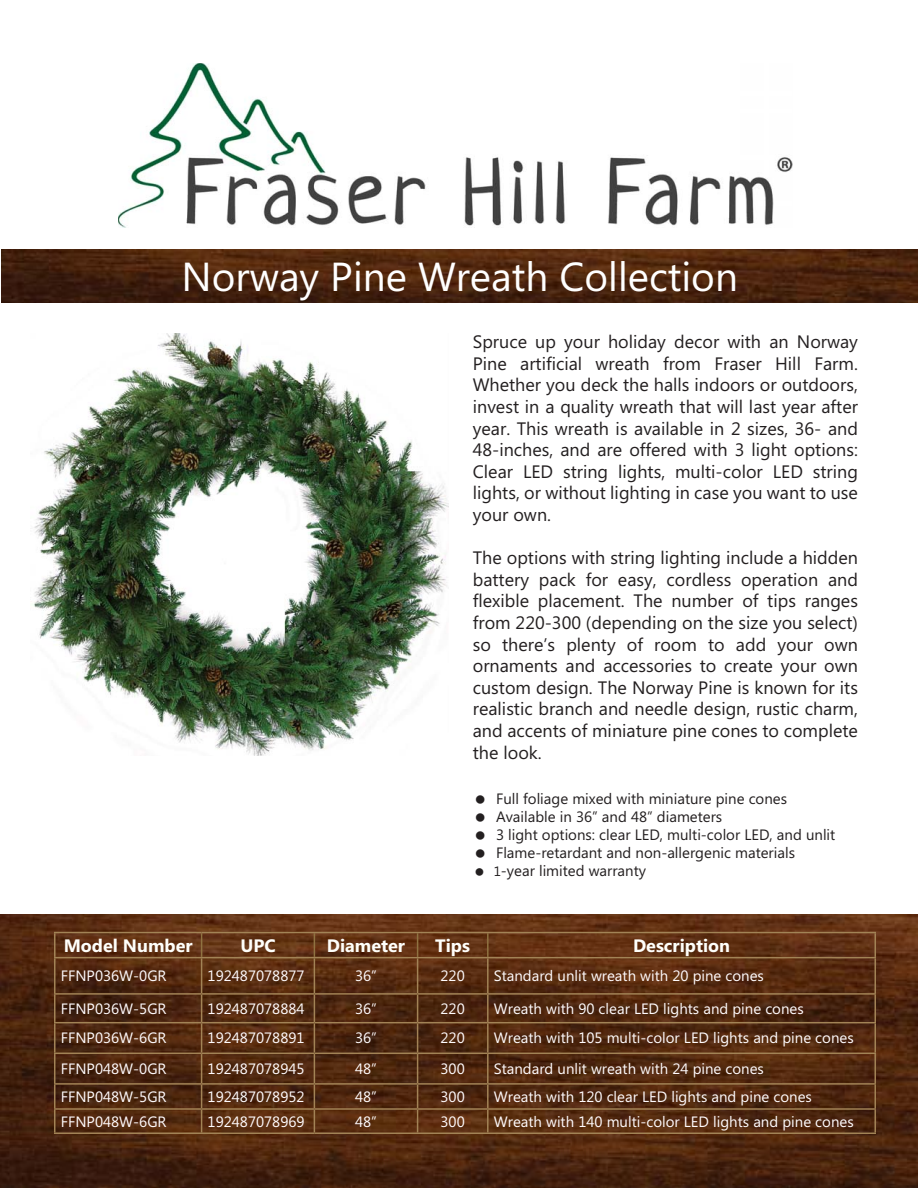
<style>
.page{position:relative;width:918px;height:1188px;background:#fff}
.page>*{position:absolute;margin:0;border:0;box-sizing:border-box;transform-origin:0 0}
.t1{font:40.5px "Microsoft Phags Pa";color:#fff}
.t2{font:18px/21.6px "Microsoft Phags Pa";color:#231f20;text-align:justify}
.t3{font:700 18px "Microsoft Phags Pa";color:#fffffb}
.t4{font:15px "Microsoft Phags Pa";color:#fffbfd}
.t5{font:15px/18px "Microsoft Phags Pa";color:#231f20}
.s1{font-size:13.5px}
</style>
<div class="page">
<img style="left:33px;top:334px;width:415px;height:421px">
<img style="left:1px;top:250px;width:917px;height:52px">
<img style="left:0;top:914px;width:918px;height:274px">
<svg style="left:201px;top:933px;width:1px;height:24px"></svg>
<svg style="left:314px;top:933px;width:1px;height:24px"></svg>
<svg style="left:417px;top:933px;width:1px;height:24px"></svg>
<hr style="left:487px;top:933px;width:2px;height:24px;background:#8f7241">
<hr style="left:54px;top:932px;width:148px;height:1px;background:#a28356">
<hr style="left:54px;top:933px;width:2px;height:24px;background:#a28356">
<hr style="left:202px;top:932px;width:674px;height:1px;background:#a28356">
<svg style="left:875px;top:933px;width:1px;height:24px"></svg>
<hr style="left:54px;top:957px;width:822px;height:1px;background:#a28356">
<hr style="left:54px;top:958px;width:2px;height:35px;background:#a28356">
<hr style="left:201px;top:958px;width:1px;height:35px;background:#a28356">
<hr style="left:314px;top:958px;width:1px;height:35px;background:#a28356">
<hr style="left:417px;top:958px;width:1px;height:35px;background:#a28356">
<hr style="left:487px;top:958px;width:2px;height:35px;background:#a28356">
<hr style="left:874px;top:958px;width:2px;height:35px;background:#a28356">
<hr style="left:54px;top:993px;width:148px;height:2px;background:#a28356">
<svg style="left:54px;top:995px;width:1px;height:27px"></svg>
<hr style="left:202px;top:993px;width:112px;height:2px;background:#a28356">
<svg style="left:201px;top:995px;width:1px;height:27px"></svg>
<hr style="left:314px;top:993px;width:104px;height:2px;background:#a28356">
<svg style="left:314px;top:995px;width:1px;height:27px"></svg>
<hr style="left:418px;top:993px;width:70px;height:2px;background:#a28356">
<svg style="left:417px;top:995px;width:1px;height:27px"></svg>
<hr style="left:488px;top:993px;width:388px;height:2px;background:#a28356">
<hr style="left:487px;top:995px;width:2px;height:27px;background:#a28356">
<hr style="left:874px;top:995px;width:2px;height:27px;background:#a28356">
<hr style="left:54px;top:1022px;width:148px;height:1px;background:#a28356">
<hr style="left:54px;top:1023px;width:1px;height:30px;background:#a28356">
<hr style="left:202px;top:1022px;width:112px;height:1px;background:#a28356">
<hr style="left:201px;top:1023px;width:1px;height:30px;background:#a28356">
<hr style="left:314px;top:1022px;width:104px;height:1px;background:#a28356">
<hr style="left:314px;top:1023px;width:1px;height:30px;background:#a28356">
<hr style="left:418px;top:1022px;width:70px;height:1px;background:#a28356">
<hr style="left:417px;top:1023px;width:1px;height:30px;background:#a28356">
<hr style="left:488px;top:1022px;width:388px;height:1px;background:#a28356">
<hr style="left:487px;top:1023px;width:2px;height:30px;background:#a28356">
<hr style="left:874px;top:1023px;width:2px;height:30px;background:#a28356">
<hr style="left:314px;top:1053px;width:104px;height:1px;background:#a28356">
<hr style="left:418px;top:1053px;width:70px;height:1px;background:#a28356">
<hr style="left:488px;top:1053px;width:388px;height:1px;background:#a28356">
<hr style="left:487px;top:1054px;width:2px;height:29px;background:#a28356">
<hr style="left:874px;top:1054px;width:2px;height:29px;background:#a28356">
<hr style="left:314px;top:1083px;width:104px;height:2px;background:#a28356">
<hr style="left:418px;top:1083px;width:70px;height:2px;background:#a28356">
<hr style="left:488px;top:1083px;width:388px;height:2px;background:#a28356">
<hr style="left:487px;top:1085px;width:2px;height:23px;background:#a28356">
<hr style="left:874px;top:1085px;width:2px;height:23px;background:#a28356">
<hr style="left:314px;top:1108px;width:104px;height:2px;background:#a28356">
<svg style="left:314px;top:1054px;width:1px;height:79px"></svg>
<hr style="left:418px;top:1108px;width:70px;height:2px;background:#a28356">
<svg style="left:417px;top:1054px;width:1px;height:79px"></svg>
<hr style="left:488px;top:1108px;width:388px;height:2px;background:#a28356">
<hr style="left:487px;top:1110px;width:2px;height:23px;background:#a28356">
<hr style="left:874px;top:1110px;width:2px;height:23px;background:#a28356">
<hr style="left:314px;top:1133px;width:562px;height:1px;background:#a28356">
<hr style="left:54px;top:1053px;width:148px;height:1px;background:#a28356">
<hr style="left:202px;top:1053px;width:112px;height:1px;background:#a28356">
<hr style="left:54px;top:1083px;width:148px;height:2px;background:#a28356">
<hr style="left:202px;top:1083px;width:112px;height:2px;background:#a28356">
<hr style="left:54px;top:1108px;width:148px;height:2px;background:#a28356">
<svg style="left:54px;top:1054px;width:1px;height:79px"></svg>
<hr style="left:202px;top:1108px;width:112px;height:2px;background:#a28356">
<svg style="left:201px;top:1054px;width:1px;height:79px"></svg>
<hr style="left:54px;top:1133px;width:260px;height:1px;background:#a28356">
<img style="left:118px;top:63px;width:674px;height:164px">
<h1 class="t1" style="left:182px;top:261px;width:558px">Norway Pine Wreath Collection</h1>
<p class="t2" style="left:473px;top:333px;width:387px">Spruce up your holiday decor with an Norway Pine artificial wreath from Fraser Hill Farm.<br>Whether you deck the halls indoors or outdoors, invest in a quality wreath that will last year after year. This wreath is available in 2 sizes, 36- and 48-inches, and are offered with 3 light options:<br>Clear LED string lights, multi-color LED string lights, or without lighting in case you want to use your own.</p>
<p class="t2" style="left:473px;top:549px;width:387px">The options with string lighting include a hidden battery pack for easy, cordless operation and flexible placement. The number of tips ranges from 220-300 (depending on the size you select) so there’s plenty of room to add your own ornaments and accessories to create your own custom design. The Norway Pine is known for its realistic branch and needle design, rustic charm, and accents of miniature pine cones to complete the look.</p>
<p class="t5" style="left:494px;top:791px;width:343px">Full foliage mixed with miniature pine cones Available in 36” and 48” diameters<br>3 light options: clear LED, multi-color LED, and unlit Flame-retardant and non-allergenic materials <span class="s1">1</span>-year limited warranty</p>
<p class="t3" style="left:64px;top:935px;width:130px">Model Number</p>
<p class="t3" style="left:240px;top:935px;width:37px">UPC</p>
<p class="t3" style="left:327px;top:935px;width:80px">Diameter</p>
<p class="t3" style="left:435px;top:935px;width:36px">Tips</p>
<p class="t3" style="left:633px;top:935px;width:99px">Description</p>
<p class="t4" style="left:61px;top:970px;width:107px">FFNP036W-0GR</p>
<p class="t4" style="left:208px;top:970px;width:99px">192487078877</p>
<p class="t4" style="left:355px;top:970px;width:23px">36”</p>
<p class="t4" style="left:441px;top:970px;width:26px">220</p>
<p class="t4" style="left:494px;top:970px;width:272px">Standard unlit wreath with 20 pine cones</p>
<p class="t4" style="left:61px;top:1003px;width:107px">FFNP036W-5GR</p>
<p class="t4" style="left:208px;top:1003px;width:99px">192487078884</p>
<p class="t4" style="left:355px;top:1003px;width:23px">36”</p>
<p class="t4" style="left:441px;top:1003px;width:26px">220</p>
<p class="t4" style="left:494px;top:1003px;width:312px">Wreath with 90 clear LED lights and pine cones</p>
<p class="t4" style="left:61px;top:1032px;width:107px">FFNP036W-6GR</p>
<p class="t4" style="left:208px;top:1032px;width:99px">192487078891</p>
<p class="t4" style="left:355px;top:1032px;width:23px">36”</p>
<p class="t4" style="left:441px;top:1032px;width:26px">220</p>
<p class="t4" style="left:494px;top:1032px;width:361px">Wreath with 105 multi-color LED lights and pine cones</p>
<p class="t4" style="left:61px;top:1063px;width:107px">FFNP048W-0GR</p>
<p class="t4" style="left:208px;top:1063px;width:99px">192487078945</p>
<p class="t4" style="left:355px;top:1063px;width:23px">48”</p>
<p class="t4" style="left:441px;top:1063px;width:26px">300</p>
<p class="t4" style="left:494px;top:1063px;width:272px">Standard unlit wreath with 24 pine cones</p>
<p class="t4" style="left:61px;top:1091px;width:107px">FFNP048W-5GR</p>
<p class="t4" style="left:208px;top:1091px;width:99px">192487078952</p>
<p class="t4" style="left:355px;top:1091px;width:23px">48”</p>
<p class="t4" style="left:441px;top:1091px;width:26px">300</p>
<p class="t4" style="left:494px;top:1091px;width:320px">Wreath with 120 clear LED lights and pine cones</p>
<p class="t4" style="left:61px;top:1116px;width:107px">FFNP048W-6GR</p>
<p class="t4" style="left:208px;top:1116px;width:99px">192487078969</p>
<p class="t4" style="left:355px;top:1116px;width:23px">48”</p>
<p class="t4" style="left:441px;top:1116px;width:26px">300</p>
<p class="t4" style="left:494px;top:1116px;width:361px">Wreath with 140 multi-color LED lights and pine cones</p>
</div>
